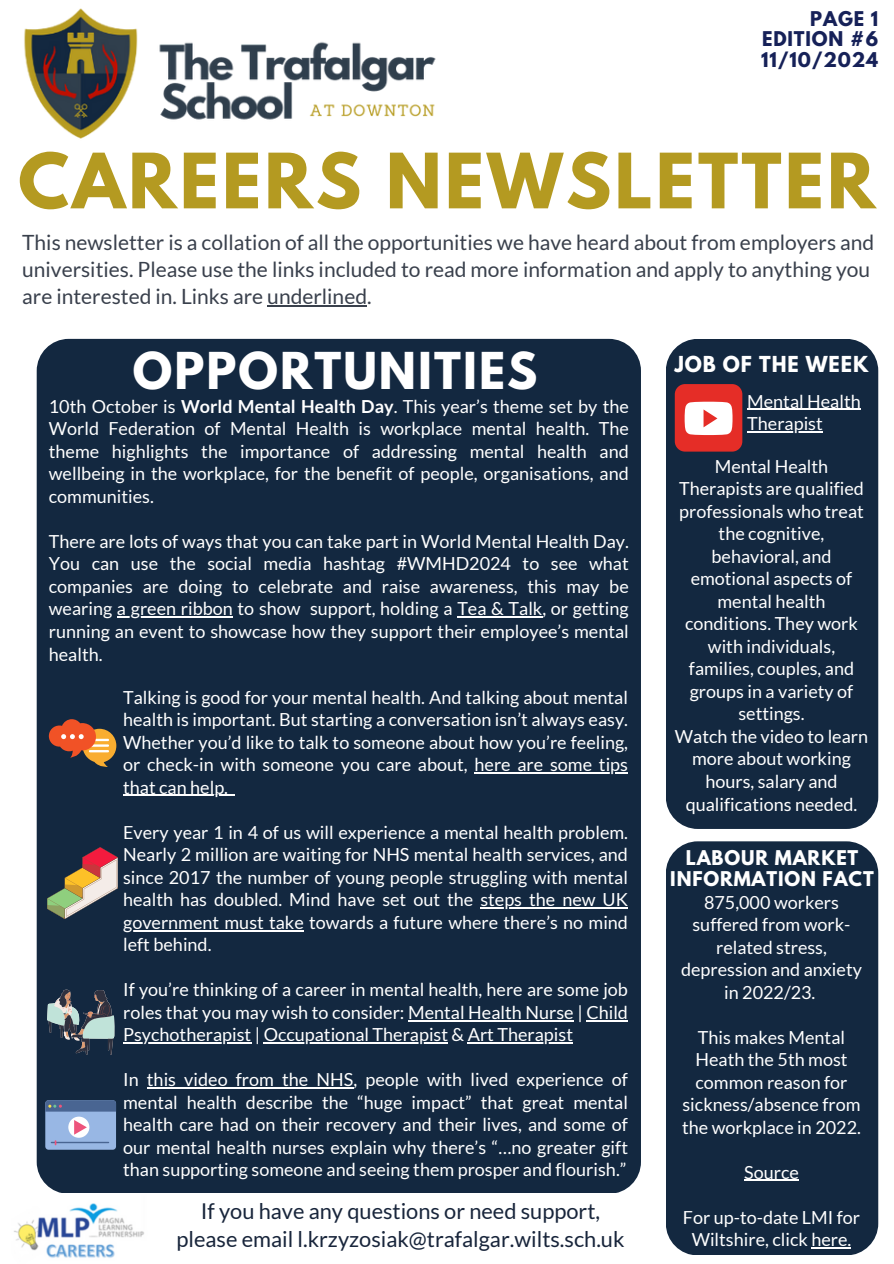
<style>
.page{position:relative;width:894px;height:1264px;background:#fff}
.page>*{position:absolute;margin:0;border:0;box-sizing:border-box;transform-origin:0 0}
.t1{font:700 67.5px "League Spartan";letter-spacing:.045em;color:#b49a21}
.t2{font:700 45px "League Spartan";letter-spacing:.045em;color:#fff}
.t3{font:21.75px/28.2px "Lato";color:#18253b;text-align:center}
.t4{font:21px/27px "Lato";color:#39404c}
.t5{font:700 19.5px "League Spartan";letter-spacing:.045em;color:#fff}
.t6{font:18px/22.5px "Lato";color:#fff;text-align:justify}
.t7{font:700 18px/20.2px "League Spartan";letter-spacing:.045em;color:#fff;text-align:center}
.t8{font:700 18px/20.2px "League Spartan";letter-spacing:.045em;color:#162158;text-align:justify}
.s1{font-weight:700}
</style>
<div class="page">
<div style="left:37px;top:339px;width:603px;height:853px;background:#132840;border-radius:32px"></div>
<div style="left:665px;top:339px;width:213px;height:490px;background:#132840;border-radius:32px"></div>
<div style="left:665px;top:841px;width:213px;height:414px;background:#132840;border-radius:32px"></div>
<img style="left:24px;top:8px;width:412px;height:131px">
<img style="left:14px;top:1203px;width:130px;height:55px">
<hr style="left:267px;top:305px;width:100px;height:1px;background:#39404c">
<div style="left:674px;top:384px;width:68px;height:67px;background:#e52d27;border-radius:10px"></div>
<svg style="left:684px;top:402px;width:48px;height:33px;background:#fbe3e2"></svg>
<svg style="left:49px;top:719px;width:67px;height:48px"></svg>
<svg style="left:47px;top:847px;width:71px;height:72px"></svg>
<svg style="left:47px;top:989px;width:67px;height:65px"></svg>
<div style="left:45px;top:1100px;width:71px;height:49px;background:#98b7e4;border-radius:3px"></div>
<svg style="left:45px;top:1100px;width:71px;height:11px"></svg>
<hr style="left:51px;top:1141px;width:57px;height:2px;background:#496592">
<div style="left:68px;top:1116px;width:21px;height:21px;background:#fff;border-radius:50%"></div>
<svg style="left:74px;top:1119px;width:13px;height:15px"></svg>
<hr style="left:474px;top:772px;width:154px;height:1px;background:#fff">
<hr style="left:123px;top:795px;width:105px;height:1px;background:#fff">
<hr style="left:480px;top:907px;width:148px;height:1px;background:#fff">
<hr style="left:123px;top:930px;width:181px;height:1px;background:#fff">
<hr style="left:408px;top:1020px;width:165px;height:1px;background:#fff">
<hr style="left:586px;top:1020px;width:42px;height:1px;background:#fff">
<hr style="left:123px;top:1042px;width:128px;height:1px;background:#fff">
<hr style="left:263px;top:1042px;width:185px;height:1px;background:#fff">
<hr style="left:467px;top:1042px;width:106px;height:1px;background:#fff">
<hr style="left:147px;top:1087px;width:206px;height:1px;background:#fff">
<hr style="left:117px;top:616px;width:116px;height:1px;background:#fff">
<hr style="left:457px;top:616px;width:85px;height:1px;background:#fff">
<hr style="left:747px;top:409px;width:113px;height:1px;background:#fff">
<hr style="left:747px;top:431px;width:75px;height:1px;background:#fff">
<hr style="left:744px;top:1179px;width:54px;height:1px;background:#fff">
<hr style="left:811px;top:1247px;width:36px;height:1px;background:#fff">
<p class="t8" style="left:761px;top:11px;width:119px;text-indent:49px">PAGE 1<br>EDITION #6<br>11/10/2024</p>
<p class="t1" style="left:18px;top:148px;width:858px">CAREERS NEWSLETTER</p>
<h3 class="t4" style="left:22px;top:228px;width:853px">This newsletter is a collation of all the opportunities we have heard about from employers and universities. Please use the links included to read more information and apply to anything you are interested in. Links are underlined.</h3>
<p class="t2" style="left:133px;top:348px;width:406px">OPPORTUNITIES</p>
<p class="t6" style="left:49px;top:394px;width:581px">10th October is <span class="s1">World Mental Health Day</span>. This year’s theme set by the World Federation of Mental Health is workplace mental health. The theme highlights the importance of addressing mental health and wellbeing in the workplace, for the benefit of people, organisations, and communities.</p>
<p class="t6" style="left:49px;top:529px;width:581px">There are lots of ways that you can take part in World Mental Health Day.<br>You can use the social media hashtag #WMHD2024 to see what companies are doing to celebrate and raise awareness, this may be wearing a green ribbon to show support, holding a Tea &amp; Talk, or getting</p>
<p class="t6" style="left:49px;top:619px;width:581px">running an event to showcase how they support their employee’s mental health.</p>
<p class="t6" style="left:123px;top:685px;width:506px">Talking is good for your mental health. And talking about mental health is important. But starting a conversation isn’t always easy.<br>Whether you’d like to talk to someone about how you’re feeling, or check-in with someone you care about, here are some tips</p>
<p class="t6" style="left:123px;top:775px;width:106px">that can help.</p>
<p class="t6" style="left:123px;top:820px;width:506px">Every year 1 in 4 of us will experience a mental health problem.<br>Nearly 2 million are waiting for NHS mental health services, and since 2017 the number of young people struggling with mental health has doubled. Mind have set out the steps the new UK</p>
<p class="t6" style="left:123px;top:910px;width:506px">government must take towards a future where there’s no mind left behind.</p>
<p class="t6" style="left:123px;top:978px;width:506px">If you’re thinking of a career in mental health, here are some job roles that you may wish to consider: Mental Health Nurse | Child</p>
<h2 class="t6" style="left:123px;top:1023px;width:451px">Psychotherapist | Occupational Therapist &amp; Art Therapist</h2>
<p class="t6" style="left:123px;top:1068px;width:506px">In this video from the NHS, people with lived experience of mental health describe the “huge impact” that great mental health care had on their recovery and their lives, and some of our mental health nurses explain why there’s “…no greater gift than supporting someone and seeing them prosper and flourish.”</p>
<p class="t3" style="left:176px;top:1196px;width:449px">If you have any questions or need support, please email l.krzyzosiak@trafalgar.wilts.sch.uk</p>
<h1 class="t5" style="left:674px;top:354px;width:195px">JOB OF THE WEEK</h1>
<p class="t6" style="left:747px;top:389px;width:115px">Mental Health</p>
<p class="t6" style="left:747px;top:412px;width:77px">Therapist</p>
<p class="t6" style="left:679px;top:454px;width:186px;text-align:center">Mental Health<br>Therapists are qualified professionals who treat the cognitive, behavioral, and emotional aspects of mental health conditions. They work with individuals, families, couples, and groups in a variety of settings.</p>
<h3 class="t6" style="left:674px;top:724px;width:195px;text-align:center">Watch the video to learn more about working hours, salary and qualifications needed.</h3>
<p class="t7" style="left:670px;top:850px;width:205px">LABOUR MARKET<br>INFORMATION FACT</p>
<p class="t6" style="left:681px;top:890px;width:182px;text-align:center">875,000 workers suffered from work&shy;related stress, depression and anxiety in 2022/23.</p>
<p class="t6" style="left:681px;top:1025px;width:180px;text-align:center">This makes Mental<br>Heath the 5th most common reason for sickness/absence from the workplace in 2022.</p>
<p class="t6" style="left:744px;top:1160px;width:56px">Source</p>
<h4 class="t6" style="left:682px;top:1205px;width:179px;text-align:center">For up-to-date LMI for<br>Wiltshire, click here.</h4>
</div>
